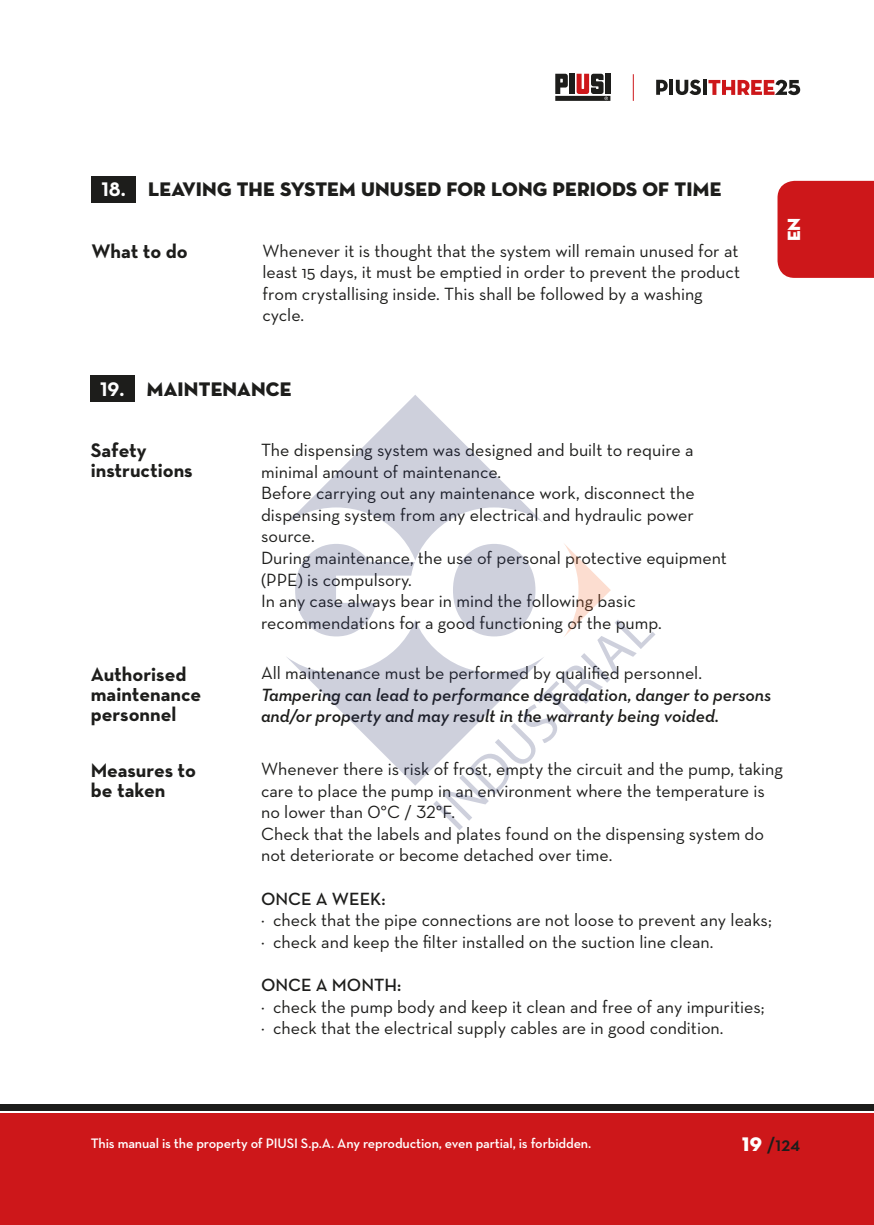
<style>
.page{position:relative;width:874px;height:1225px;background:#fff}
.page>*{position:absolute;margin:0;border:0;box-sizing:border-box;transform-origin:0 0}
.t1{font:20px/20px "Neutraface Text ONLYNUMB Bold";color:#1d1d1b}
.t2{font:20px "Neutraface Display Titling";letter-spacing:.01em;color:#1d1d1b}
.t3{font:700 20px "Neutraface Display";color:#1d1d1b}
.t4{font:20px "Neutraface Display Titling";color:#fff}
.t5{font:18px/21.6px "Neutraface Text";color:#1d1d1b}
.t6{font:18px/21.6px "Neutraface Text Demi Italic Alt";color:#1d1d1b}
.t7{font:600 18px "Neutraface Text";color:#1d1d1b}
.t8{font:18px "Neutraface Display Titling";color:#fff}
.t9{font:600 14px "Neutraface Text";letter-spacing:-.01em;color:#fff}
.s1{font-family:"Neutraface Text ONLYNUMB Bold";color:#fff}
.s2{font-family:"Neutraface Display Titling";font-weight:400;color:#fff}
</style>
<div class="page">
<div style="left:777px;top:181px;width:96px;height:97px;background:#cd171a"></div>
<div style="left:569px;top:74px;width:5px;height:20px;background:#1d1d1b"></div>
<div style="left:605px;top:74px;width:5px;height:20px;background:#1d1d1b"></div>
<svg style="left:555px;top:74px;width:12px;height:20px"></svg>
<div style="left:555px;top:96px;width:55px;height:5px;background:#1d1d1b"></div>
<svg style="left:576px;top:74px;width:31px;height:26px"></svg>
<svg style="left:656px;top:80px;width:11px;height:15px"></svg>
<hr style="left:669px;top:80px;width:4px;height:15px;background:#1d1d1b">
<svg style="left:675px;top:80px;width:25px;height:15px"></svg>
<svg style="left:703px;top:80px;width:3px;height:15px"></svg>
<svg style="left:632px;top:74px;width:1px;height:27px"></svg>
<svg style="left:708px;top:80px;width:91px;height:15px"></svg>
<div style="left:0;top:1113px;width:873px;height:112px;background:#cd171a"></div>
<div style="left:0;top:1104px;width:873px;height:6px;background:#1d1d1b"></div>
<div style="left:91px;top:176px;width:44px;height:27px;background:#1d1d1b"></div>
<div style="left:90px;top:375px;width:44px;height:27px;background:#1d1d1b"></div>
<svg style="left:286px;top:395px;width:257px;height:166px"></svg>
<svg style="left:287px;top:620px;width:146px;height:165px"></svg>
<svg style="left:295px;top:544px;width:119px;height:92px"></svg>
<svg style="left:433px;top:542px;width:222px;height:288px"></svg>
<p class="t2" style="left:101px;top:177px;width:621px"><span class="s1">18.</span> LEAVING THE SYSTEM UNUSED FOR LONG PERIODS OF TIME</p>
<p class="t1" style="left:91px;top:241px;width:98px">What to do</p>
<p class="t5" style="left:262px;top:239px;width:479px">Whenever it is thought that the system will remain unused for at least 15 days, it must be emptied in order to prevent the product from crystallising inside. This shall be followed by a washing cycle.</p>
<p class="t2" style="left:100px;top:376px;width:193px"><span class="s1">19.</span> MAINTENANCE</p>
<p class="t8" style="left:782px;top:241px;width:25px;rotate:-90deg">EN</p>
<p class="t1" style="left:91px;top:440px;width:103px">Safety instructions</p>
<p class="t1" style="left:91px;top:663px;width:112px">Authorised maintenance personnel</p>
<p class="t1" style="left:91px;top:759px;width:107px">Measures to be taken</p>
<p class="t5" style="left:261px;top:439px;width:467px">The dispensing system was designed and built to require a minimal amount of maintenance.<br>Before carrying out any maintenance work, disconnect the dispensing system from any electrical and hydraulic power source.<br>During maintenance, the use of personal protective equipment (PPE) is compulsory.<br>In any case always bear in mind the following basic recommendations for a good functioning of the pump.</p>
<p class="t5" style="left:261px;top:662px;width:442px">All maintenance must be performed by qualified personnel.</p>
<p class="t6" style="left:261px;top:683px;width:512px">Tampering can lead to performance degradation, danger to persons and/or property and may result in the warranty being voided.</p>
<p class="t5" style="left:261px;top:758px;width:523px">Whenever there is risk of frost, empty the circuit and the pump, taking care to place the pump in an environment where the temperature is no lower than 0°C / 32°F.<br>Check that the labels and plates found on the dispensing system do not deteriorate or become detached over time.</p>
<p class="t7" style="left:261px;top:887px;width:126px">ONCE A WEEK:</p>
<p class="t5" style="left:261px;top:909px;width:512px">¦ check that the pipe connections are not loose to prevent any leaks; ¦ check and keep the filter installed on the suction line clean.</p>
<p class="t7" style="left:261px;top:973px;width:142px">ONCE A MONTH:</p>
<p class="t5" style="left:261px;top:995px;width:504px">¦ check the pump body and keep it clean and free of any impurities; ¦ check that the electrical supply cables are in good condition.</p>
<p class="t9" style="left:91px;top:1134px;width:501px">This manual is the property of PIUSI S.p.A. Any reproduction, even partial, is forbidden.</p>
<p class="t3" style="left:747px;top:1132px;width:56px"><span class="s2">19</span>/124</p>
<p class="t4" style="left:741px;top:1131px;width:21px">19</p>
</div>
